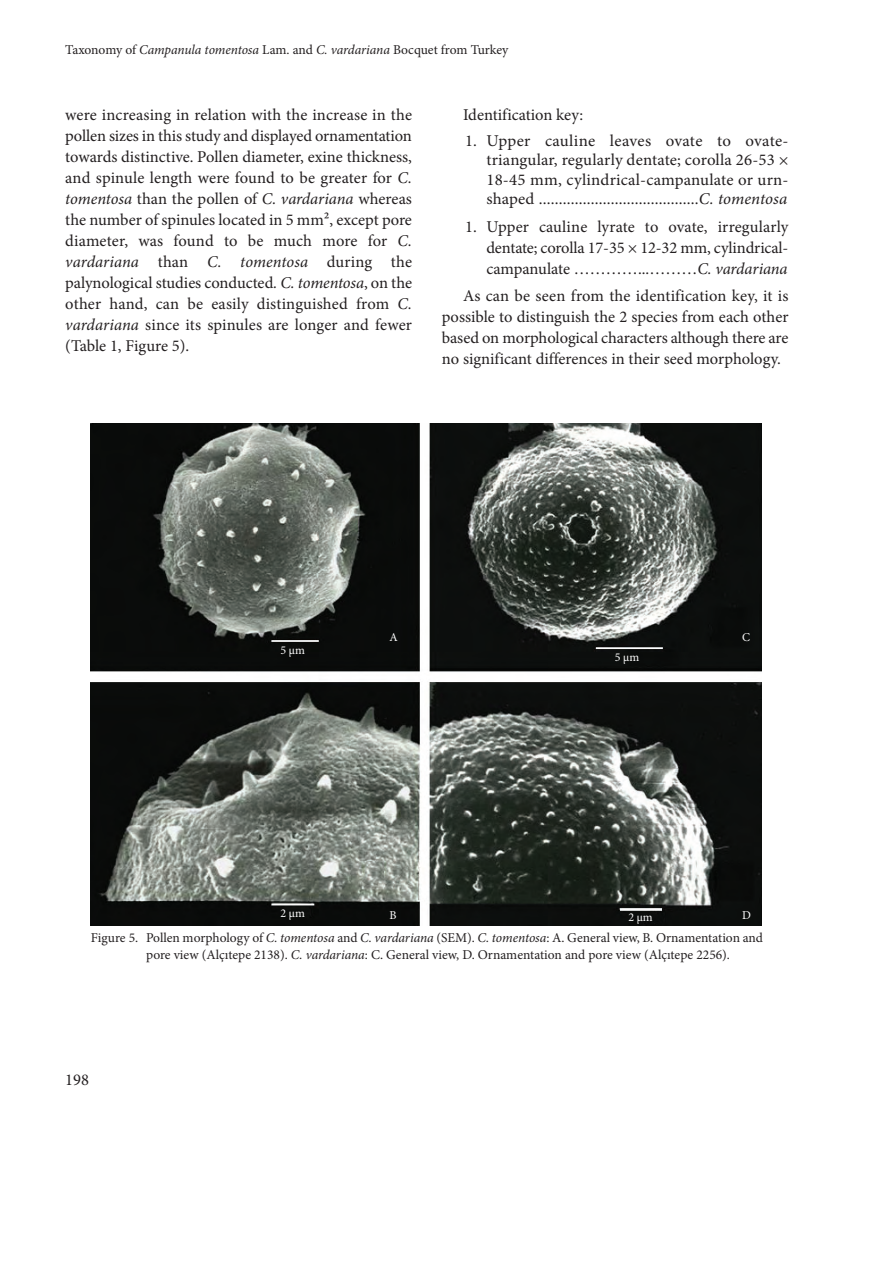
<style>
.page{position:relative;width:893px;height:1263px;background:#fff}
.page>*{position:absolute;margin:0;border:0;box-sizing:border-box;transform-origin:0 0}
.t1{font:16.5px/21px "Minion Pro";color:#231f20;text-align:justify}
.t2{font:13.5px/16.5px "Minion Pro";color:#231f20}
.t3{font:12px "Minion Pro";color:#fff}
.s1{font-style:italic}
</style>
<div class="page">
<img style="left:90px;top:423px;width:672px;height:502px">
<p class="t2" style="left:65px;top:43px;width:444px">Taxonomy of <span class="s1">Campanula tomentosa</span> Lam. and <span class="s1">C. vardariana</span> Bocquet from Turkey</p>
<p class="t1" style="left:65px;top:106px;width:348px">were increasing in relation with the increase in the pollen sizes in this study and displayed ornamentation towards distinctive. Pollen diameter, exine thickness, and spinule length were found to be greater for <span class="s1">C. tomentosa</span> than the pollen of <span class="s1">C. vardariana</span> whereas the number of spinules located in 5 mm2, except pore diameter, was found to be much more for <span class="s1">C. vardariana</span> than <span class="s1">C. tomentosa</span> during the palynological studies conducted<span class="s1">. C. tomentosa</span>, on the other hand, can be easily distinguished from <span class="s1">C. vardariana</span> since its spinules are longer and fewer (Table 1, Figure 5).</p>
<p class="t1" style="left:463px;top:106px;width:122px">Identification key:</p>
<p class="t1" style="left:486px;top:132px;width:304px;line-height:19.5px;text-indent:-21px">1. Upper cauline leaves ovate to ovate&shy;triangular, regularly dentate; corolla 26-53 × 18-45 mm, cylindrical-campanulate or urn&shy;shaped ........................................<span class="s1">C. tomentosa</span></p>
<p class="t1" style="left:486px;top:217px;width:303px;text-indent:-21px">1. Upper cauline lyrate to ovate, irregularly dentate; corolla 17-35 × 12-32 mm, cylindrical&shy;campanulate …………...………<span class="s1">C. vardariana</span></p>
<p class="t1" style="left:442px;top:287px;width:348px;text-indent:21px">As can be seen from the identification key, it is possible to distinguish the 2 species from each other based on morphological characters although there are no significant differences in their seed morphology.</p>
<p class="t3" style="left:280px;top:643px;width:26px">5 µm</p>
<p class="t3" style="left:389px;top:629px;width:10px">A</p>
<p class="t3" style="left:614px;top:650px;width:26px">5 µm</p>
<p class="t3" style="left:742px;top:629px;width:9px">C</p>
<p class="t3" style="left:280px;top:906px;width:26px">2 µm</p>
<p class="t3" style="left:628px;top:910px;width:26px">2 µm</p>
<p class="t3" style="left:742px;top:908px;width:10px">D</p>
<p class="t3" style="left:389px;top:908px;width:9px">B</p>
<p class="t2" style="left:146px;top:931px;width:618px;text-indent:-55px">Figure 5. Pollen morphology of <span class="s1">C. tomentosa</span> and <span class="s1">C. vardariana</span> (SEM). <span class="s1">C. tomentosa</span>: A. General view, B. Ornamentation and pore view (Alçıtepe 2138). <span class="s1">C. vardariana</span>: C. General view, D. Ornamentation and pore view (Alçıtepe 2256).</p>
<p class="t1" style="left:65px;top:1071px;width:25px">198</p>
</div>
